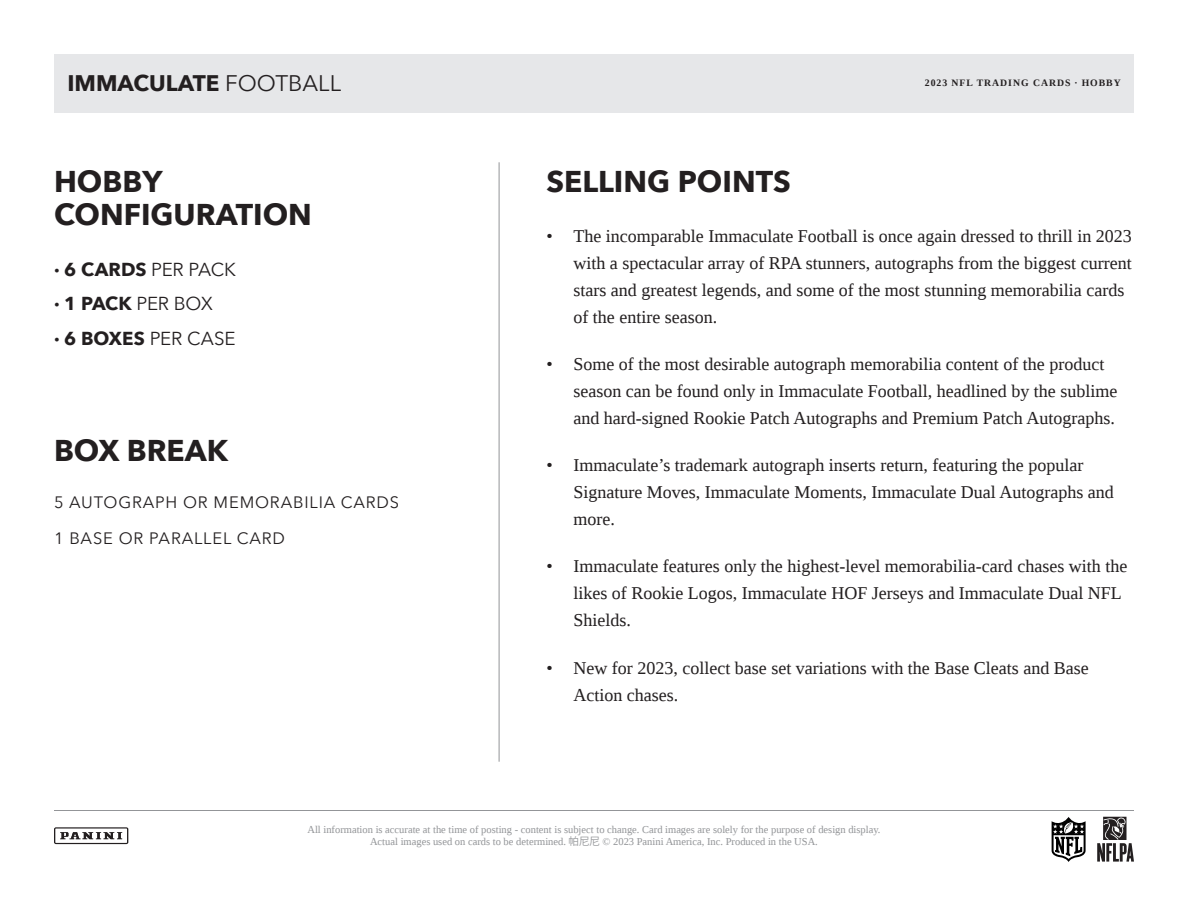
<style>
.page{position:relative;width:1188px;height:918px;background:#fff}
.page>*{position:absolute;margin:0;border:0;box-sizing:border-box;transform-origin:0 0}
.t1{font:700 30px "Avenir Next";color:#231f20}
.t2{font:700 22.5px "Avenir Next";color:#231f20}
.t3{font:700 18.75px/34.5px "Avenir Next";letter-spacing:.005em;color:#231f20}
.t4{font:18px/27px "Liberation Serif";color:#231f20}
.t5{font:16.5px/36px "Avenir Next";letter-spacing:.05em;color:#231f20}
.t6{font:10.5px/12.6px "Liberation Serif";color:#939598;text-align:center}
.t7{font:700 9.75px "Liberation Serif";letter-spacing:.1em;color:#231f20}
.s1{font-weight:400}
.s2{font-family:"Koz Go Pr 6 N"}
</style>
<div class="page">
<hr style="left:54px;top:810px;width:1080px;height:1px;background:#939598">
<svg style="left:54px;top:827px;width:74px;height:17px"></svg>
<svg style="left:1097px;top:817px;width:37px;height:45px"></svg>
<svg style="left:1051px;top:817px;width:35px;height:45px"></svg>
<hr style="left:499px;top:162px;width:1px;height:600px;background:#939598">
<div style="left:54px;top:54px;width:1080px;height:58px;background:#e6e7e9"></div>
<p class="t2" style="left:68px;top:70px;width:275px">IMMACULATE <span class="s1">FOOTBALL</span></p>
<p class="t7" style="left:925px;top:80px;width:198px">2023 NFL TRADING CARDS · HOBBY</p>
<h1 class="t1" style="left:54px;top:164px;width:110px">HOBBY</h1>
<h1 class="t1" style="left:546px;top:164px;width:246px">SELLING POINTS</h1>
<h1 class="t1" style="left:54px;top:197px;width:259px">CONFIGURATION</h1>
<p class="t3" style="left:54px;top:252px;width:183px">· 6 CARDS <span class="s1">PER PACK </span>· 1 PACK <span class="s1">PER BOX<br></span>· 6 BOXES <span class="s1">PER CASE</span></p>
<p class="t4" style="left:573px;top:224px;width:560px;text-indent:-27px">• The incomparable Immaculate Football is once again dressed to thrill in 2023 with a spectacular array of RPA stunners, autographs from the biggest current stars and greatest legends, and some of the most stunning memorabilia cards of the entire season.</p>
<p class="t4" style="left:573px;top:352px;width:545px;text-indent:-27px">• Some of the most desirable autograph memorabilia content of the product season can be found only in Immaculate Football, headlined by the sublime and hard-signed Rookie Patch Autographs and Premium Patch Autographs.</p>
<p class="t4" style="left:573px;top:453px;width:542px;text-indent:-27px">• Immaculate’s trademark autograph inserts return, featuring the popular<br>Signature Moves, Immaculate Moments, Immaculate Dual Autographs and more.</p>
<p class="t4" style="left:573px;top:555px;width:555px;text-indent:-27px">• Immaculate features only the highest-level memorabilia-card chases with the likes of Rookie Logos, Immaculate HOF Jerseys and Immaculate Dual NFL<br>Shields.</p>
<p class="t4" style="left:573px;top:656px;width:517px;text-indent:-27px">• New for 2023, collect base set variations with the Base Cleats and Base<br>Action chases.</p>
<h1 class="t1" style="left:54px;top:433px;width:176px">BOX BREAK</h1>
<p class="t5" style="left:54px;top:484px;width:347px">5 AUTOGRAPH OR MEMORABILIA CARDS<br>1 BASE OR PARALLEL CARD</p>
<p class="t6" style="left:307px;top:824px;width:575px">All information is accurate at the time of posting - content is subject to change. Card images are solely for the purpose of design display.<br>Actual images used on cards to be determined. <span class="s2">帕尼尼</span> © 2023 Panini America, Inc. Produced in the USA.</p>
</div>
